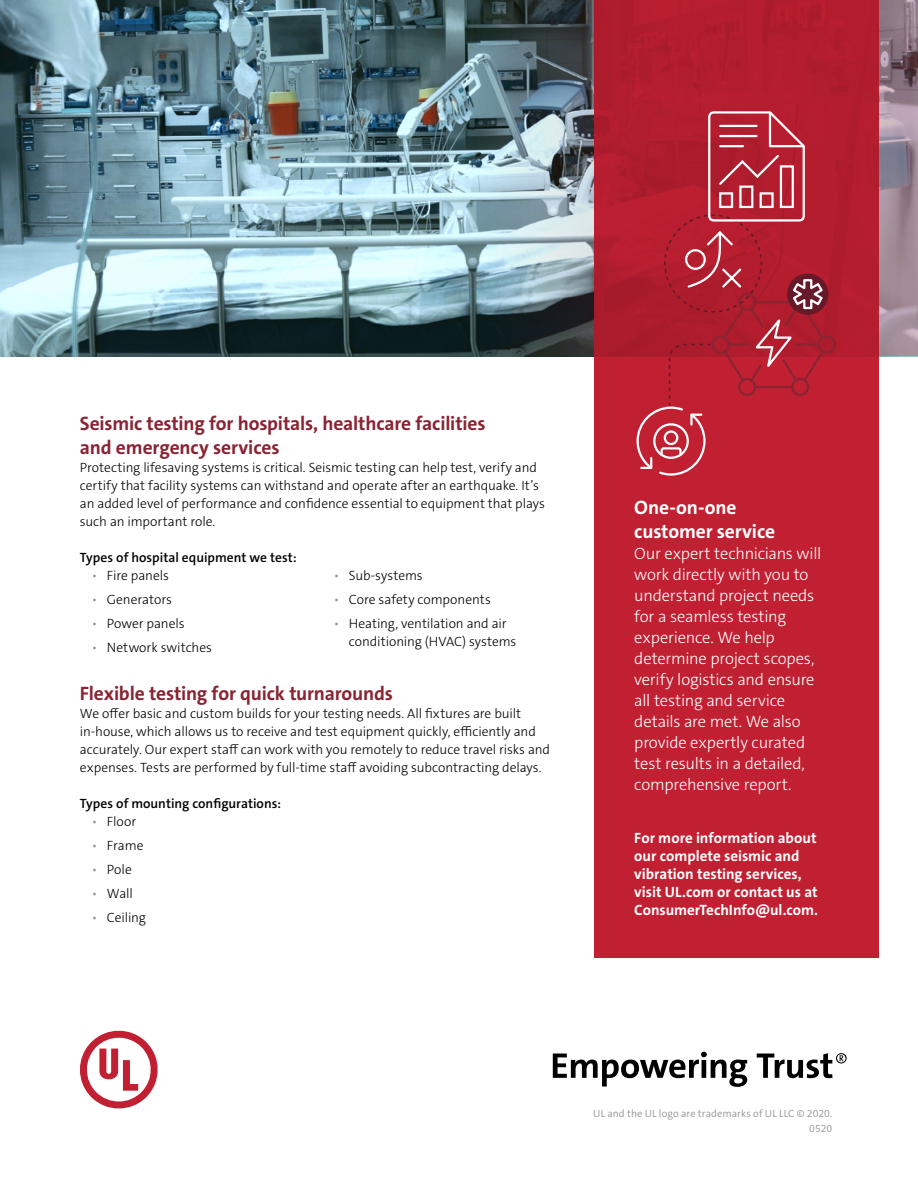
<style>
.page{position:relative;width:918px;height:1188px;background:#fff}
.page>*{position:absolute;margin:0;border:0;box-sizing:border-box;transform-origin:0 0}
.t1{font:700 19.5px/24px "The Sans C5";letter-spacing:-.01em;color:#892433}
.t2{font:700 19.5px/24px "The Sans C5";letter-spacing:-.005em;color:#fff}
.t3{font:300 16.5px/21px "The Sans C5";letter-spacing:-.01em;color:#fff}
.t4{font:700 15px/18px "The Sans C5";color:#fff}
.t5{font:300 13.5px/18px "The Sans C5";letter-spacing:-.005em;color:#000}
.t6{font:600 13.5px "The Sans C5";color:#000}
.t7{font:300 10.5px/15px "The Sans C5";letter-spacing:.005em;color:#939598;text-align:right}
.s1{color:#939598}
</style>
<div class="page">
<img style="left:0;top:0;width:478px;height:356px">
<svg style="left:478px;top:0;width:440px;height:356px;background:#78828b"></svg>
<svg style="left:80px;top:1030px;width:78px;height:79px"></svg>
<div style="left:594px;top:0;width:284px;height:958px;background:linear-gradient(to bottom,#b11d2e,#c52133)"></div>
<svg style="left:553px;top:1052px;width:294px;height:35px"></svg>
<svg style="left:635px;top:110px;width:202px;height:367px;background:#b72a3a"></svg>
<h1 class="t1" style="left:80px;top:412px;width:407px">Seismic testing for hospitals, healthcare facilities and emergency services</h1>
<p class="t5" style="left:80px;top:459px;width:467px">Protecting lifesaving systems is critical. Seismic testing can help test, verify and certify that facility systems can withstand and operate after an earthquake. It’s an added level of performance and confidence essential to equipment that plays such an important role.</p>
<p class="t6" style="left:80px;top:549px;width:218px">Types of hospital equipment we test:</p>
<p class="t5" style="left:92px;top:567px;width:78px"><span class="s1">•</span> Fire panels</p>
<p class="t5" style="left:92px;top:591px;width:82px"><span class="s1">•</span> Generators</p>
<p class="t5" style="left:92px;top:615px;width:94px"><span class="s1">•</span> Power panels</p>
<p class="t5" style="left:92px;top:639px;width:122px"><span class="s1">•</span> Network switches</p>
<p class="t5" style="left:334px;top:567px;width:90px"><span class="s1">•</span> Sub-systems</p>
<p class="t5" style="left:334px;top:591px;width:158px"><span class="s1">•</span> Core safety components</p>
<p class="t5" style="left:349px;top:615px;width:169px;text-indent:-15px"><span class="s1">•</span> Heating, ventilation and air conditioning (HVAC) systems</p>
<h1 class="t1" style="left:80px;top:682px;width:315px">Flexible testing for quick turnarounds</h1>
<p class="t5" style="left:80px;top:705px;width:472px">We offer basic and custom builds for your testing needs. All fixtures are built in-house, which allows us to receive and test equipment quickly, efficiently and accurately. Our expert staff can work with you remotely to reduce travel risks and expenses. Tests are performed by full-time staff avoiding subcontracting delays.</p>
<p class="t6" style="left:80px;top:795px;width:203px">Types of mounting configurations:</p>
<p class="t5" style="left:92px;top:813px;width:46px"><span class="s1">•</span> Floor</p>
<p class="t5" style="left:92px;top:837px;width:53px"><span class="s1">•</span> Frame</p>
<p class="t5" style="left:92px;top:861px;width:41px"><span class="s1">•</span> Pole</p>
<p class="t5" style="left:92px;top:885px;width:43px"><span class="s1">•</span> Wall</p>
<p class="t5" style="left:92px;top:909px;width:56px"><span class="s1">•</span> Ceiling</p>
<h1 class="t2" style="left:634px;top:496px;width:142px">One-on-one customer service</h1>
<p class="t3" style="left:634px;top:543px;width:189px">Our expert technicians will work directly with you to understand project needs for a seamless testing experience. We help determine project scopes, verify logistics and ensure all testing and service details are met. We also provide expertly curated test results in a detailed, comprehensive report.</p>
<p class="t4" style="left:634px;top:829px;width:185px">For more information about our complete seismic and vibration testing services, visit UL.com or contact us at<br>ConsumerTechInfo@ul.com.</p>
<p class="t7" style="left:593px;top:1106px;width:240px">UL and the UL logo are trademarks of UL LLC © 2020.<br>0520</p>
</div>
